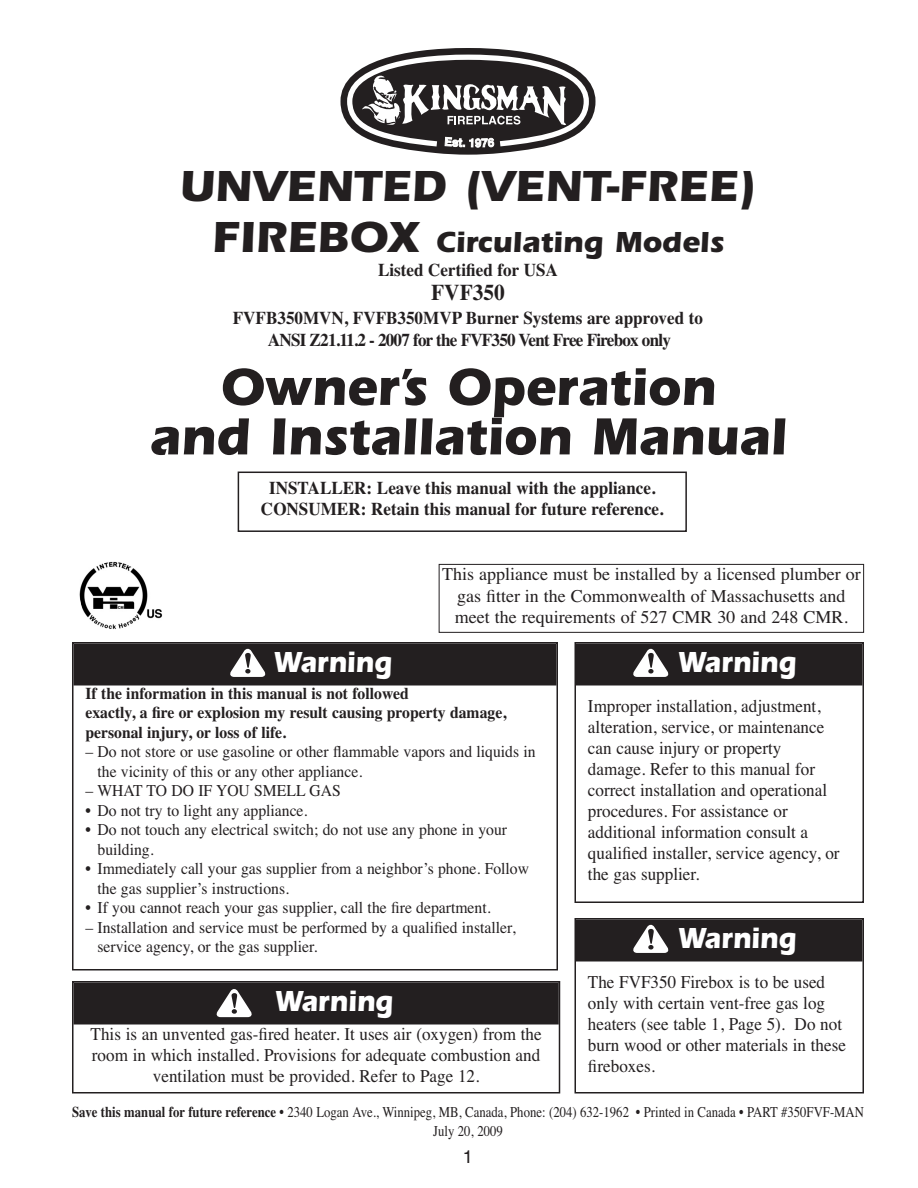
<style>
.page{position:relative;width:918px;height:1188px;background:#fff}
.page>*{position:absolute;margin:0;border:0;box-sizing:border-box;transform-origin:0 0}
.t1{font:700 54px/49.5px "Itc Eras";color:#231f20;text-align:center;scale:.95 1}
.t2{font:700 45px "Itc Eras";color:#231f20}
.t3{font:700 30px "Itc Eras";color:#fff;scale:.9 1}
.t4{font:700 30px "Itc Eras";color:#231f20}
.t5{font:700 22.5px "Times";color:#231f20;scale:.95 1}
.t6{font:18px/21px "Times";color:#231f20;scale:.95 1}
.t7{font:700 18px/22.5px "Times";color:#231f20;text-align:center;scale:.95 1}
.t8{font:18px/21.6px "Times";color:#231f20;text-align:center}
.t9{font:18px "Helvetica";color:#231f20}
.t10{font:16.5px/19.5px "Times";color:#231f20;scale:.95 1}
.t11{font:700 16.5px/19.5px "Times";color:#231f20;scale:.95 1}
.t12{font:15px/18.8px "Times";color:#231f20;text-align:center;scale:.85 1}
.s1{font-size:45px}
.s2{font-weight:700}
</style>
<div class="page">
<svg style="left:340px;top:48px;width:256px;height:107px"></svg>
<div style="left:72px;top:642px;width:486px;height:328px;border:2px solid #231f20"></div>
<div style="left:74px;top:644px;width:482px;height:42px;background:#231f20"></div>
<svg style="left:230px;top:648px;width:36px;height:29px"></svg>
<div style="left:574px;top:642px;width:290px;height:261px;border:2px solid #231f20"></div>
<div style="left:576px;top:644px;width:286px;height:42px;background:#231f20"></div>
<svg style="left:633px;top:648px;width:36px;height:29px"></svg>
<div style="left:574px;top:918px;width:290px;height:176px;border:2px solid #231f20"></div>
<div style="left:576px;top:920px;width:286px;height:42px;background:#231f20"></div>
<svg style="left:633px;top:924px;width:36px;height:29px"></svg>
<img style="left:79px;top:561px;width:83px;height:68px">
<div style="left:72px;top:981px;width:488px;height:113px;border:2px solid #231f20"></div>
<div style="left:74px;top:982px;width:485px;height:42px;background:#231f20"></div>
<svg style="left:216px;top:989px;width:36px;height:28px"></svg>
<div style="left:439px;top:564px;width:425px;height:69px;border:1px solid #231f20"></div>
<div style="left:238px;top:472px;width:449px;height:60px;border:2px solid #231f20"></div>
<h2 class="t2" style="left:179px;top:171px;width:579px">UNVENTED (VENT-FREE)</h2>
<h3 class="t4" style="left:212px;top:232px;width:514px"><span class="s1">FIREBOX</span> Circulating Models</h3>
<p class="t7" style="left:378px;top:260px;width:191px">Listed Certified for USA</p>
<p class="t5" style="left:431px;top:284px;width:79px">FVF350</p>
<p class="t7" style="left:233px;top:308px;width:497px">FVFB350MVN, FVFB350MVP Burner Systems are approved to<br>ANSI Z21.11.2 - 2007 for the FVF350 Vent Free Firebox only</p>
<h1 class="t1" style="left:149px;top:368px;width:672px">Owner’s Operation<br>and Installation Manual</h1>
<p class="t7" style="left:261px;top:479px;width:425px;line-height:21px">INSTALLER: Leave this manual with the appliance.<br>CONSUMER: Retain this manual for future reference.</p>
<p class="t8" style="left:442px;top:565px;width:420px">This appliance must be installed by a licensed plumber or gas fitter in the Commonwealth of Massachusetts and meet the requirements of 527 CMR 30 and 248 CMR.</p>
<h3 class="t3" style="left:275px;top:652px;width:132px">Warning</h3>
<p class="t11" style="left:86px;top:685px;width:444px">If the information in this manual is not followed<br>exactly, a fire or explosion my result causing property damage, personal injury, or loss of life.</p>
<p class="t10" style="left:98px;top:744px;width:463px;text-indent:-12px">– Do not store or use gasoline or other flammable vapors and liquids in the vicinity of this or any other appliance.</p>
<p class="t10" style="left:86px;top:783px;width:270px">– WHAT TO DO IF YOU SMELL GAS</p>
<p class="t10" style="left:86px;top:802px;width:235px">• Do not try to light any appliance.</p>
<p class="t10" style="left:98px;top:822px;width:433px;text-indent:-12px">• Do not touch any electrical switch; do not use any phone in your building.</p>
<p class="t10" style="left:98px;top:861px;width:456px;text-indent:-12px">• Immediately call your gas supplier from a neighbor’s phone. Follow the gas supplier’s instructions.</p>
<p class="t10" style="left:86px;top:900px;width:428px">• If you cannot reach your gas supplier, call the fire department.</p>
<p class="t10" style="left:98px;top:919px;width:442px;text-indent:-12px">– Installation and service must be performed by a qualified installer, service agency, or the gas supplier.</p>
<h3 class="t3" style="left:679px;top:652px;width:132px">Warning</h3>
<p class="t6" style="left:588px;top:697px;width:266px">Improper installation, adjustment, alteration, service, or maintenance can cause injury or property damage. Refer to this manual for correct installation and operational procedures. For assistance or additional information consult a qualified installer, service agency, or the gas supplier.</p>
<h3 class="t3" style="left:679px;top:928px;width:132px">Warning</h3>
<p class="t6" style="left:588px;top:973px;width:273px">The FVF350 Firebox is to be used only with certain vent-free gas log heaters (see table 1, Page 5). Do not burn wood or other materials in these fireboxes.</p>
<p class="t12" style="left:72px;top:1104px;width:933px"><span class="s2">Save this manual for future reference •</span> 2340 Logan Ave., Winnipeg, MB, Canada, Phone: (204) 632-1962 <span class="s2">•</span> Printed in Canada • PART #350FVF-MAN<br>July 20, 2009</p>
<h3 class="t3" style="left:276px;top:991px;width:132px">Warning</h3>
<p class="t6" style="left:91px;top:1025px;width:476px;text-align:center">This is an unvented gas-fired heater. It uses air (oxygen) from the room in which installed. Provisions for adequate combustion and ventilation must be provided. Refer to Page 12.</p>
<p class="t9" style="left:463px;top:1150px;width:12px">1</p>
</div>
